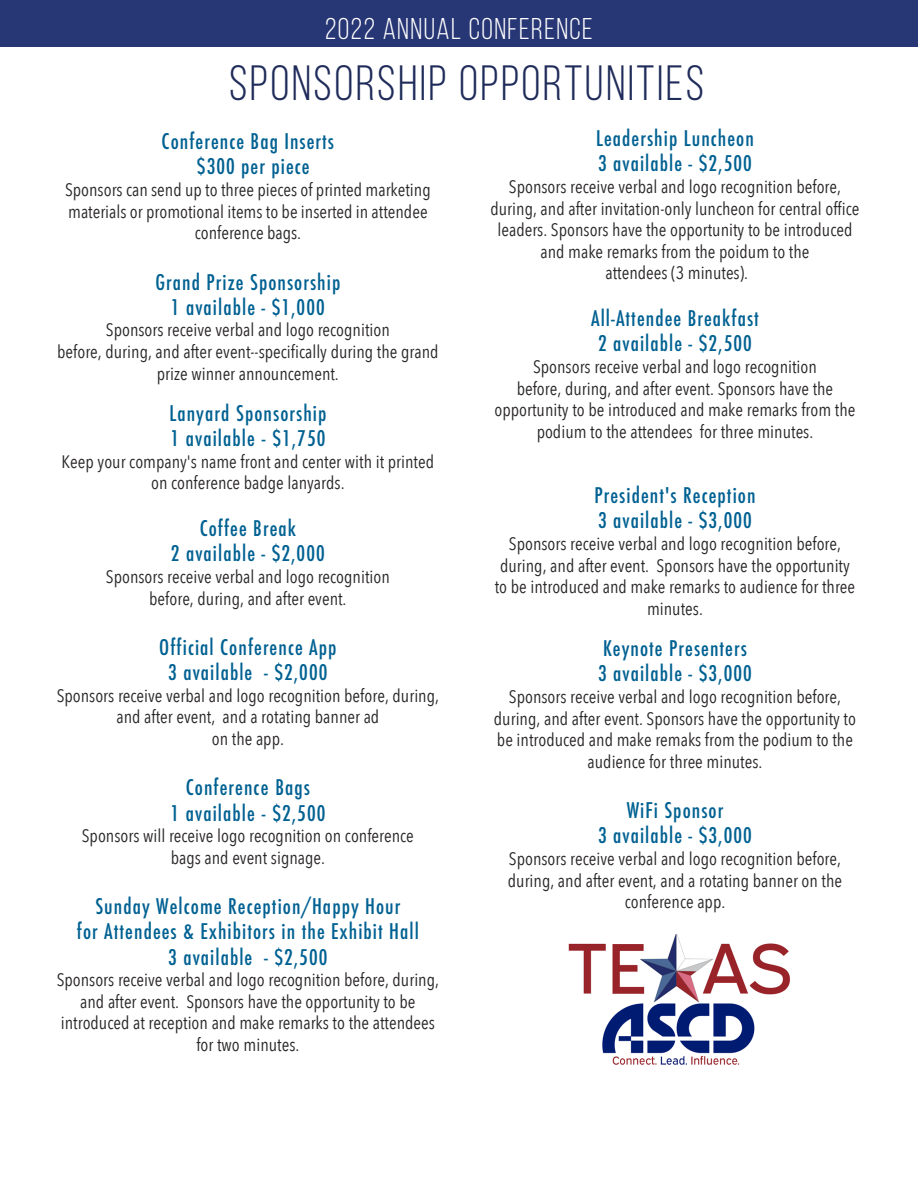
<style>
.page{position:relative;width:918px;height:1188px;background:#fff}
.page>*{position:absolute;margin:0;border:0;box-sizing:border-box;transform-origin:0 0}
.t1{font:49.5px "Bebas Neue";letter-spacing:.05em;color:#1f2b59}
.t2{font:30px "Bebas Neue";letter-spacing:.05em;color:#fff}
.t3{font:500 condensed 21px/25.2px "Futura";letter-spacing:.05em;color:#006192;text-align:center}
.t4{font:18px/21.6px "Avenir Next Condensed";color:#282526;text-align:center}
</style>
<div class="page">
<div style="left:0;top:0;width:918px;height:47px;background:#273674"></div>
<img style="left:568px;top:934px;width:222px;height:131px">
<p class="t2" style="left:325px;top:13px;width:269px">2022 ANNUAL CONFERENCE</p>
<p class="t1" style="left:229px;top:57px;width:476px">SPONSORSHIP OPPORTUNITIES</p>
<p class="t3" style="left:162px;top:129px;width:174px">Conference Bag Inserts</p>
<p class="t3" style="left:197px;top:154px;width:114px">$300 per piece</p>
<p class="t4" style="left:65px;top:178px;width:367px">Sponsors can send up to three pieces of printed marketing materials or promotional items to be inserted in attendee conference bags.</p>
<p class="t3" style="left:155px;top:269px;width:186px">Grand Prize Sponsorship<br>1 available - $1,000</p>
<p class="t4" style="left:57px;top:318px;width:383px">Sponsors receive verbal and logo recognition<br>before, during, and after event--specifically during the grand prize winner announcement.</p>
<p class="t3" style="left:169px;top:401px;width:159px">Lanyard Sponsorship</p>
<p class="t3" style="left:170px;top:426px;width:157px">1 available - $1,750</p>
<p class="t4" style="left:62px;top:450px;width:374px">Keep your company's name front and center with it printed on conference badge lanyards.</p>
<p class="t3" style="left:200px;top:516px;width:98px">Coffee Break</p>
<p class="t3" style="left:171px;top:541px;width:155px">2 available - $2,000</p>
<p class="t4" style="left:106px;top:565px;width:285px">Sponsors receive verbal and logo recognition before, during, and after event.</p>
<p class="t3" style="left:159px;top:635px;width:179px">Official Conference App</p>
<p class="t3" style="left:168px;top:660px;width:161px">3 available - $2,000</p>
<p class="t4" style="left:57px;top:684px;width:384px">Sponsors receive verbal and logo recognition before, during, and after event, and a rotating banner ad<br>on the app.</p>
<p class="t3" style="left:186px;top:775px;width:125px">Conference Bags</p>
<p class="t3" style="left:170px;top:800px;width:157px">1 available - $2,500</p>
<p class="t4" style="left:82px;top:824px;width:334px">Sponsors will receive logo recognition on conference bags and event signage.</p>
<p class="t3" style="left:77px;top:894px;width:343px">Sunday Welcome Reception/Happy Hour<br>for Attendees &amp; Exhibitors in the Exhibit Hall</p>
<p class="t3" style="left:168px;top:944px;width:161px">3 available - $2,500</p>
<p class="t4" style="left:57px;top:968px;width:384px">Sponsors receive verbal and logo recognition before, during, and after event. Sponsors have the opportunity to be introduced at reception and make remarks to the attendees for two minutes.</p>
<p class="t3" style="left:596px;top:126px;width:159px">Leadership Luncheon</p>
<p class="t3" style="left:598px;top:151px;width:155px">3 available - $2,500</p>
<p class="t4" style="left:490px;top:175px;width:371px">Sponsors receive verbal and logo recognition before, during, and after invitation-only luncheon for central office leaders. Sponsors have the opportunity to be introduced and make remarks from the poidum to the<br>attendees (3 minutes).</p>
<p class="t3" style="left:591px;top:306px;width:169px">All-Attendee Breakfast</p>
<p class="t3" style="left:598px;top:331px;width:155px">2 available - $2,500</p>
<p class="t4" style="left:495px;top:355px;width:362px">Sponsors receive verbal and logo recognition<br>before, during, and after event. Sponsors have the opportunity to be introduced and make remarks from the podium to the attendees for three minutes.</p>
<p class="t3" style="left:594px;top:483px;width:163px;text-align:left">President's Reception<br>3 available - $3,000</p>
<p class="t4" style="left:495px;top:532px;width:362px">Sponsors receive verbal and logo recognition before, during, and after event. Sponsors have the opportunity to be introduced and make remarks to audience for three minutes.</p>
<p class="t3" style="left:603px;top:636px;width:145px">Keynote Presenters</p>
<p class="t3" style="left:598px;top:661px;width:155px">3 available - $3,000</p>
<p class="t4" style="left:494px;top:685px;width:364px">Sponsors receive verbal and logo recognition before, during, and after event. Sponsors have the opportunity to be introduced and make remaks from the podium to the audience for three minutes.</p>
<p class="t3" style="left:598px;top:798px;width:155px">WiFi Sponsor<br>3 available - $3,000</p>
<p class="t4" style="left:508px;top:847px;width:336px">Sponsors receive verbal and logo recognition before, during, and after event, and a rotating banner on the conference app.</p>
</div>
